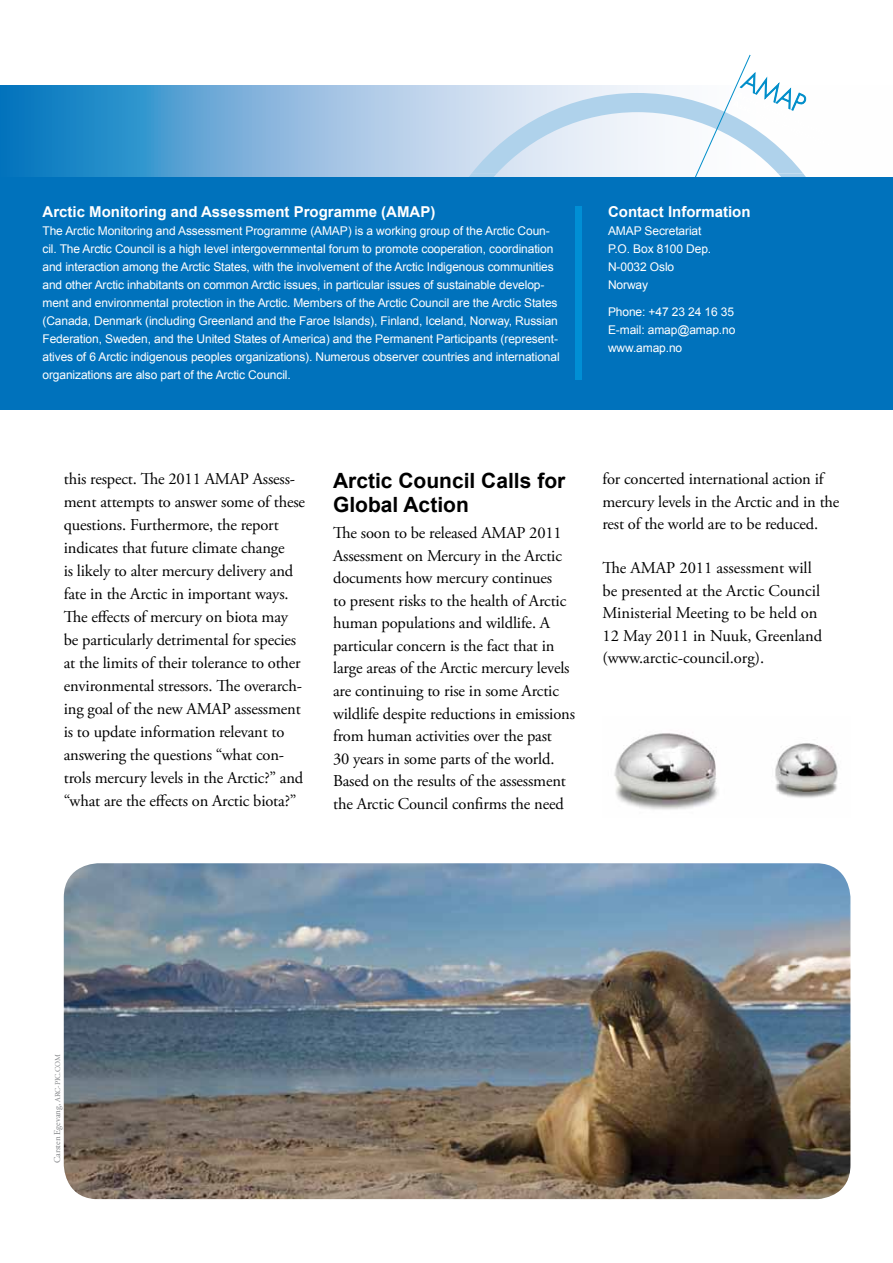
<style>
.page{position:relative;width:893px;height:1263px;background:#fff}
.page>*{position:absolute;margin:0;border:0;box-sizing:border-box;transform-origin:0 0}
.t1{font:700 21px/24px "Arial";color:#000}
.t2{font:16.5px/22.5px "Adobe Garamond Pro";letter-spacing:-.01em;color:#000}
.t3{font:700 15px "Arial";color:#fff}
.t4{font:12px/18px "Arial";letter-spacing:-.01em;color:#fff}
.t5{font:9px "Adobe Garamond Pro";letter-spacing:-.01em;color:#808285}
.s1{font-size:7.5px}
</style>
<div class="page">
<img style="left:614px;top:733px;width:224px;height:77px">
<svg style="left:0;top:85px;width:893px;height:93px;background:#7ab3db"></svg>
<svg style="left:458px;top:55px;width:371px;height:123px"></svg>
<div style="left:0;top:178px;width:893px;height:232px;background:#0072bc"></div>
<div style="left:575px;top:206px;width:6px;height:174px;background:#008fd5"></div>
<img style="left:64px;top:863px;width:786px;height:336px">
<p class="t3" style="left:43px;top:202px;width:394px">Arctic Monitoring and Assessment Programme (AMAP)</p>
<p class="t4" style="left:43px;top:222px;width:519px">The Arctic Monitoring and Assessment Programme (AMAP) is a working group of the Arctic Coun&shy;cil. The Arctic Council is a high level intergovernmental forum to promote cooperation, coordination and interaction among the Arctic States, with the involvement of the Arctic Indigenous communities and other Arctic inhabitants on common Arctic issues, in particular issues of sustainable develop&shy;ment and environmental protection in the Arctic. Members of the Arctic Council are the Arctic States (Canada, Denmark (including Greenland and the Faroe Islands), Finland, Iceland, Norway, Russian Federation, Sweden, and the United States of America) and the Permanent Participants (represent&shy;atives of 6 Arctic indigenous peoples organizations). Numerous observer countries and international organizations are also part of the Arctic Council.</p>
<p class="t3" style="left:608px;top:202px;width:144px">Contact Information</p>
<p class="t4" style="left:608px;top:222px;width:105px">AMAP Secretariat<br>P.O. Box 8100 Dep.<br>N-0032 Oslo<br>Norway</p>
<p class="t4" style="left:608px;top:303px;width:129px;text-align:justify">Phone: +47 23 24 16 35<br>E-mail: amap@amap.no www.amap.no</p>
<p class="t2" style="left:64px;top:468px;width:243px;line-height:23px">this respect. The 2011 AMAP Assess&shy;ment attempts to answer some of these questions. Furthermore, the report indicates that future climate change<br>is likely to alter mercury delivery and fate in the Arctic in important ways.<br>The effects of mercury on biota may be particularly detrimental for species at the limits of their tolerance to other environmental stressors. The overarch&shy;ing goal of the new AMAP assessment is to update information relevant to answering the questions “what con&shy;trols mercury levels in the Arctic?” and “what are the effects on Arctic biota?”</p>
<p class="t1" style="left:333px;top:469px;width:234px">Arctic Council Calls for<br>Global Action</p>
<p class="t2" style="left:333px;top:522px;width:243px">The soon to be released AMAP 2011<br>Assessment on Mercury in the Arctic documents how mercury continues<br>to present risks to the health of Arctic human populations and wildlife. A particular concern is the fact that in large areas of the Arctic mercury levels are continuing to rise in some Arctic wildlife despite reductions in emissions from human activities over the past<br>30 years in some parts of the world.<br>Based on the results of the assessment the Arctic Council confirms the need</p>
<p class="t2" style="left:602px;top:468px;width:239px">for concerted international action if mercury levels in the Arctic and in the rest of the world are to be reduced.</p>
<p class="t2" style="left:602px;top:557px;width:221px">The AMAP 2011 assessment will be presented at the Arctic Council<br>Ministerial Meeting to be held on<br>12 May 2011 in Nuuk, Greenland (www.arctic-council.org).</p>
<p class="t5" style="left:52px;top:1163px;width:110px;rotate:-90deg">Carsten Egevang, <span class="s1">ARC-PIC.COM</span></p>
</div>
